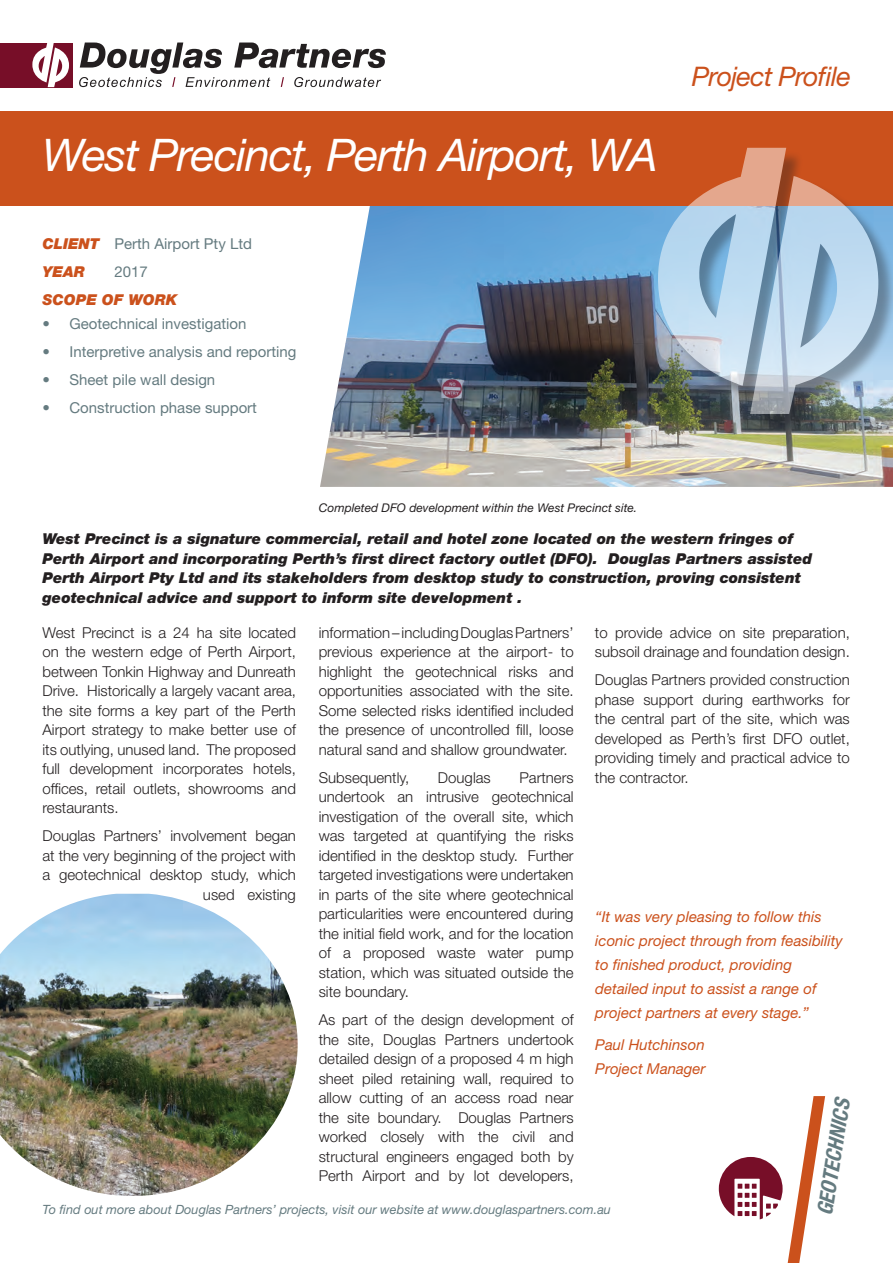
<style>
.page{position:relative;width:893px;height:1263px;background:#fff}
.page>*{position:absolute;margin:0;border:0;box-sizing:border-box;transform-origin:0 0}
.t1{font:italic 45px "Helvetica Neue LT Std";letter-spacing:-.03em;color:#fff}
.t2{font:italic 27px "Helvetica Neue LT Std";letter-spacing:-.03em;color:#cb511c}
.t3{font:italic 700 condensed 21.3px "Helvetica Neue LT Std";color:#657b80}
.t4{font:300 15px/19.5px "Helvetica Neue LT Std";color:#231f20;text-align:justify}
.t5{font:italic 900 15px/19.5px "Helvetica Neue LT Std";color:#231f20}
.t6{font:italic 15px/24px "Helvetica Neue LT Std";color:#cb511c}
.t7{font:15px/28px "Helvetica Neue LT Std";color:#657b80}
.t8{font:italic 900 15px "Helvetica Neue LT Std";color:#cb511c}
.t9{font:italic 12.75px "Helvetica Neue LT Std";color:#657b80}
.t10{font:italic 12px "Helvetica Neue LT Std";color:#231f20}
.s1{font-weight:900;font-style:italic;color:#cb511c}
</style>
<div class="page">
<img style="left:320px;top:205px;width:573px;height:282px">
<div style="left:0;top:43px;width:72px;height:44px;background:#770e28"></div>
<svg style="left:32px;top:43px;width:37px;height:44px"></svg>
<svg style="left:79px;top:43px;width:307px;height:44px"></svg>
<div style="left:0;top:111px;width:893px;height:94px;background:#cb511c"></div>
<svg style="left:719px;top:1096px;width:106px;height:167px"></svg>
<div style="left:660px;top:151px;width:233px;height:281px;background:#231f20;opacity:.75"></div>
<img style="left:657px;top:148px;width:222px;height:266px">
<img style="left:0;top:894px;width:298px;height:302px">
<h1 class="t1" style="left:43px;top:127px;width:617px">West Precinct, Perth Airport, WA</h1>
<p class="t7" style="left:42px;top:230px;width:211px"><span class="s1">CLIENT</span> Perth Airport Pty Ltd<br><span class="s1">YEAR</span></p>
<p class="t7" style="left:114px;top:258px;width:35px">2017</p>
<p class="t8" style="left:42px;top:291px;width:136px">SCOPE OF WORK</p>
<p class="t7" style="left:42px;top:309px;width:205px">• Geotechnical investigation</p>
<p class="t7" style="left:42px;top:337px;width:255px">• Interpretive analysis and reporting</p>
<p class="t7" style="left:42px;top:365px;width:174px">• Sheet pile wall design</p>
<p class="t7" style="left:42px;top:393px;width:216px">• Construction phase support</p>
<p class="t10" style="left:319px;top:501px;width:320px">Completed DFO development within the West Precinct site.</p>
<h2 class="t2" style="left:692px;top:60px;width:160px">Project Profile</h2>
<p class="t5" style="left:43px;top:529px;width:771px">West Precinct is a signature commercial, retail and hotel zone located on the western fringes of Perth Airport and incorporating Perth’s first direct factory outlet (DFO). Douglas Partners assisted Perth Airport Pty Ltd and its stakeholders from desktop study to construction, proving consistent geotechnical advice and support to inform site development .</p>
<p class="t4" style="left:595px;top:622px;width:256px">to provide advice on site preparation, subsoil drainage and foundation design.</p>
<p class="t4" style="left:595px;top:670px;width:256px">Douglas Partners provided construction phase support during earthworks for the central part of the site, which was developed as Perth’s first DFO outlet, providing timely and practical advice to the contractor.</p>
<p class="t4" style="left:42px;top:622px;width:255px">West Precinct is a 24 ha site located on the western edge of Perth Airport, between Tonkin Highway and Dunreath Drive. Historically a largely vacant area, the site forms a key part of the Perth Airport strategy to make better use of its outlying, unused land. The proposed full development incorporates hotels, offices, retail outlets, showrooms and restaurants.</p>
<p class="t4" style="left:42px;top:826px;width:255px;text-align:right">Douglas Partners’ involvement began at the very beginning of the project with a geotechnical desktop study, which used existing</p>
<p class="t4" style="left:319px;top:622px;width:256px">information – including Douglas Partners’ previous experience at the airport- to highlight the geotechnical risks and opportunities associated with the site.<br>Some selected risks identified included the presence of uncontrolled fill, loose natural sand and shallow groundwater.</p>
<p class="t4" style="left:319px;top:767px;width:92px">Subsequently,</p>
<p class="t4" style="left:438px;top:767px;width:54px">Douglas</p>
<p class="t4" style="left:319px;top:767px;width:256px;text-indent:201px">Partners undertook an intrusive geotechnical investigation of the overall site, which was targeted at quantifying the risks identified in the desktop study. Further targeted investigations were undertaken in parts of the site where geotechnical particularities were encountered during the initial field work, and for the location of a proposed waste water pump station, which was situated outside the site boundary.</p>
<p class="t4" style="left:319px;top:1010px;width:256px">As part of the design development of the site, Douglas Partners undertook detailed design of a proposed 4 m high sheet piled retaining wall, required to allow cutting of an access road near the site boundary. Douglas Partners worked closely with the civil and structural engineers engaged both by Perth Airport and by lot developers,</p>
<p class="t6" style="left:595px;top:904px;width:249px">“It was very pleasing to follow this iconic project through from feasibility to finished product, providing detailed input to assist a range of project partners at every stage.”</p>
<p class="t6" style="left:595px;top:1032px;width:112px">Paul Hutchinson<br>Project Manager</p>
<h3 class="t3" style="left:812px;top:1213px;width:119px;rotate:-81deg">GEOTECHNICS</h3>
<p class="t9" style="left:43px;top:1202px;width:570px">To find out more about Douglas Partners’ projects, visit our website at www.douglaspartners.com.au</p>
</div>
